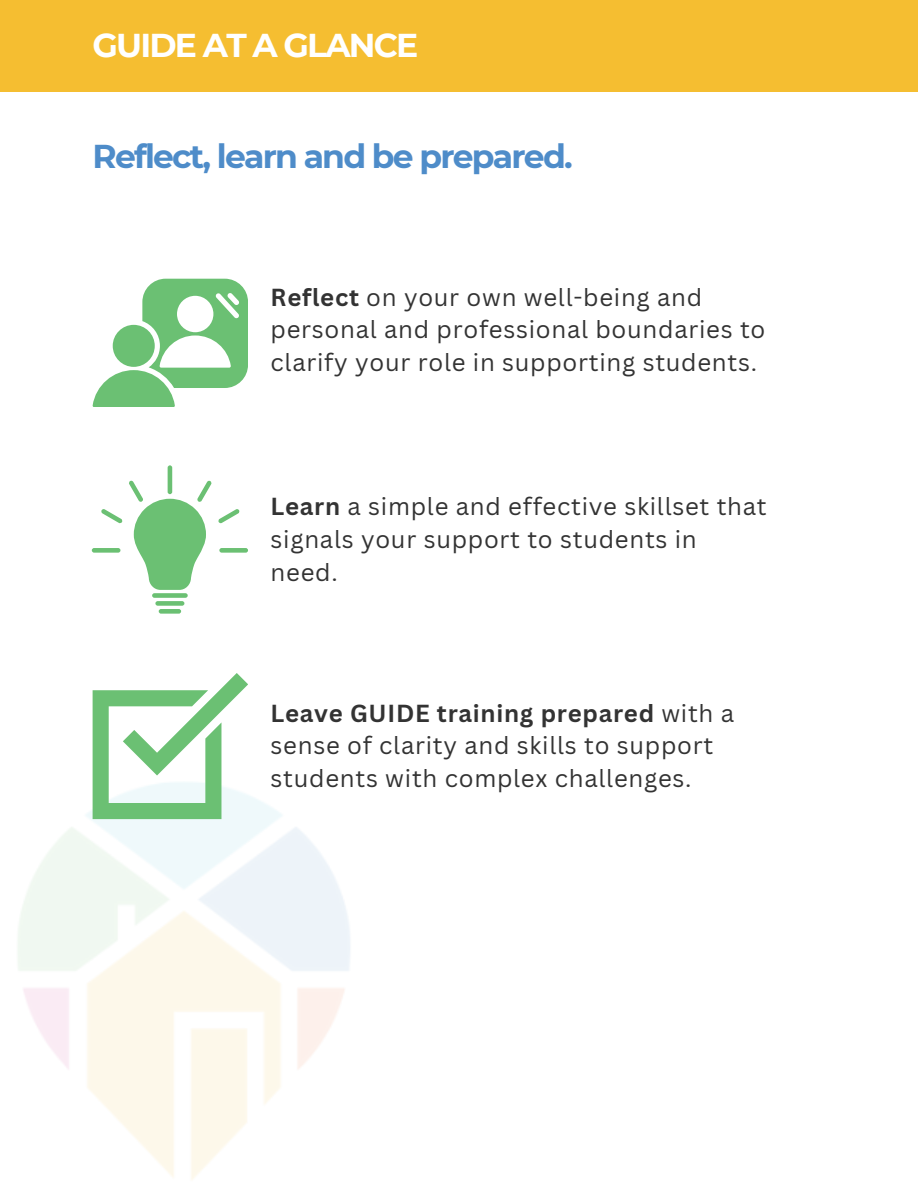
<style>
.page{position:relative;width:918px;height:1188px;background:#fff}
.page>*{position:absolute;margin:0;border:0;box-sizing:border-box;transform-origin:0 0}
.t1{font:700 33px "Montserrat";letter-spacing:-.055em;color:#4e8cc9}
.t2{font:700 33px "Montserrat";letter-spacing:-.055em;color:#fff}
.t3{font:24px/32.7px "Canva Sans";letter-spacing:.03em;color:#333}
.s1{font-weight:700}
</style>
<div class="page">
<div style="left:0;top:0;width:918px;height:92px;background:#f5be31"></div>
<svg style="left:93px;top:279px;width:155px;height:128px"></svg>
<svg style="left:92px;top:465px;width:156px;height:149px"></svg>
<svg style="left:93px;top:673px;width:155px;height:146px"></svg>
<h2 class="t2" style="left:93px;top:25px;width:327px">GUIDE AT A GLANCE</h2>
<p class="t1" style="left:93px;top:136px;width:482px">Reflect, learn and be prepared.</p>
<h1 class="t3" style="left:271px;top:280px;width:496px"><span class="s1">Reflect</span> on your own well-being and personal and professional boundaries to clarify your role in supporting students.</h1>
<p class="t3" style="left:271px;top:490px;width:498px"><span class="s1">Learn</span> a simple and effective skillset that signals your support to students in need.</p>
<p class="t3" style="left:271px;top:696px;width:465px"><span class="s1">Leave GUIDE training prepared</span> with a sense of clarity and skills to support students with complex challenges.</p>
</div>
